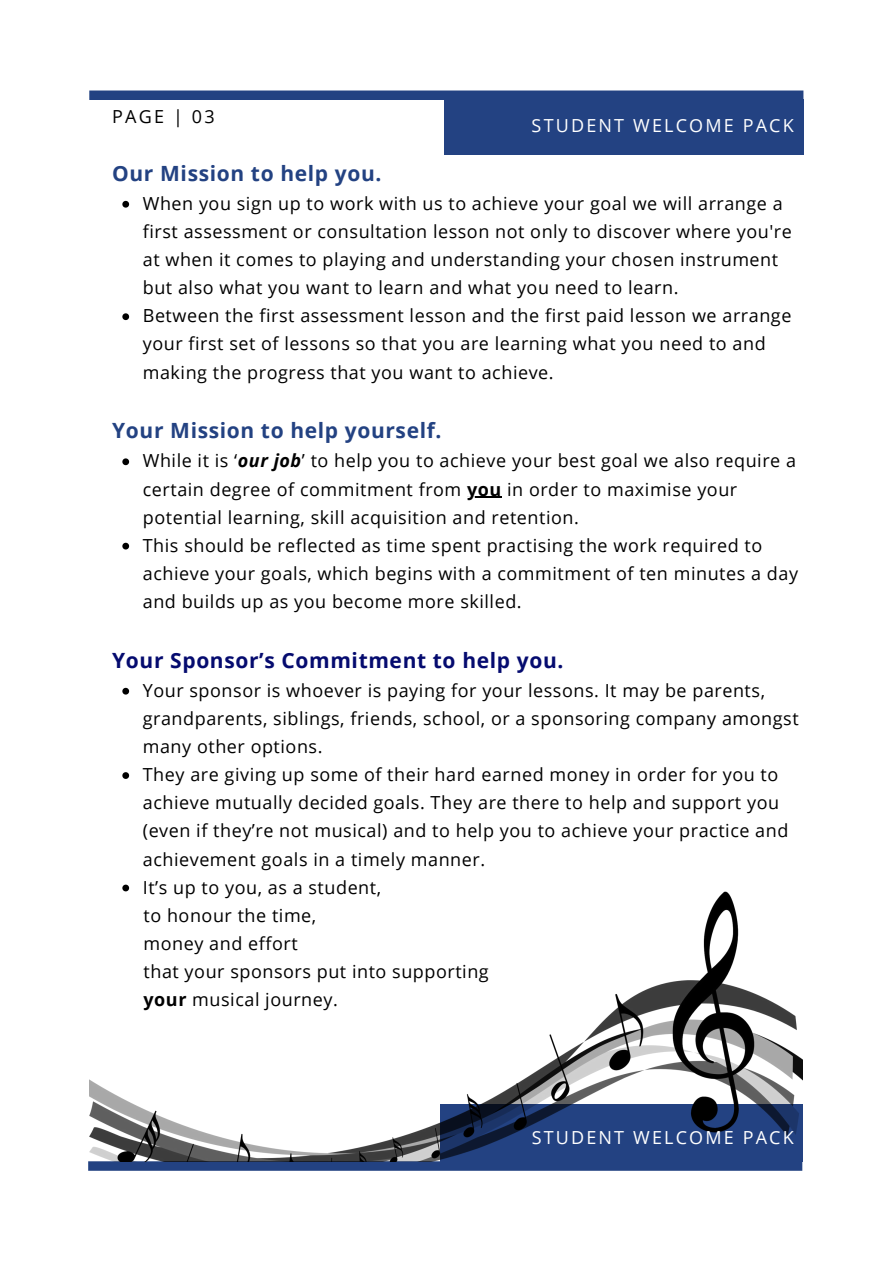
<style>
.page{position:relative;width:893px;height:1264px;background:#fff}
.page>*{position:absolute;margin:0;border:0;box-sizing:border-box;transform-origin:0 0}
.t1{font:700 21px "Open Sans";letter-spacing:.03em;color:#234282}
.t2{font:700 21px "Open Sans";letter-spacing:.03em;color:#050b6f}
.t3{font:18px/28px "Open Sans";letter-spacing:.03em;color:#000}
.t4{font:18px "Open Sans";letter-spacing:.12em;color:#fff}
.s1{font-weight:700;font-style:italic}
.s2{font-weight:700}
</style>
<div class="page">
<div style="left:444px;top:99px;width:359px;height:55px;background:#234282"></div>
<svg style="left:89px;top:90px;width:714px;height:10px;background:#2e4b88"></svg>
<div style="left:88px;top:1161px;width:714px;height:9px;background:#234282"></div>
<svg style="left:122px;top:201px;width:7px;height:7px"></svg>
<svg style="left:122px;top:313px;width:7px;height:7px"></svg>
<svg style="left:122px;top:458px;width:7px;height:7px"></svg>
<hr style="left:467px;top:496px;width:35px;height:2px;background:#000">
<svg style="left:122px;top:542px;width:7px;height:7px"></svg>
<svg style="left:122px;top:687px;width:7px;height:7px"></svg>
<svg style="left:122px;top:772px;width:7px;height:7px"></svg>
<svg style="left:122px;top:884px;width:7px;height:7px"></svg>
<img style="left:89px;top:891px;width:713px;height:270px">
<p class="t3" style="left:112px;top:101px;width:104px">PAGE | 03</p>
<p class="t1" style="left:112px;top:158px;width:271px">Our Mission to help you.</p>
<p class="t4" style="left:531px;top:112px;width:264px">STUDENT WELCOME PACK</p>
<p class="t3" style="left:143px;top:189px;width:650px">When you sign up to work with us to achieve your goal we will arrange a first assessment or consultation lesson not only to discover where you're at when it comes to playing and understanding your chosen instrument but also what you want to learn and what you need to learn.<br>Between the first assessment lesson and the first paid lesson we arrange your first set of lessons so that you are learning what you need to and making the progress that you want to achieve.</p>
<p class="t1" style="left:112px;top:416px;width:331px">Your Mission to help yourself.</p>
<p class="t3" style="left:143px;top:446px;width:656px">While it is ‘<span class="s1">our job</span>’ to help you to achieve your best goal we also require a certain degree of commitment from <span class="s2">you</span> in order to maximise your potential learning, skill acquisition and retention.<br>This should be reflected as time spent practising the work required to achieve your goals, which begins with a commitment of ten minutes a day and builds up as you become more skilled.</p>
<p class="t2" style="left:112px;top:645px;width:452px">Your Sponsor’s Commitment to help you.</p>
<p class="t3" style="left:143px;top:675px;width:657px">Your sponsor is whoever is paying for your lessons. It may be parents, grandparents, siblings, friends, school, or a sponsoring company amongst many other options.<br>They are giving up some of their hard earned money in order for you to achieve mutually decided goals. They are there to help and support you (even if they’re not musical) and to help you to achieve your practice and achievement goals in a timely manner.<br>It’s up to you, as a student,</p>
<p class="t3" style="left:143px;top:900px;width:347px">to honour the time,<br>money and effort<br>that your sponsors put into supporting <span class="s2">your</span> musical journey.</p>
<p class="t4" style="left:531px;top:1124px;width:264px">STUDENT WELCOME PACK</p>
</div>
